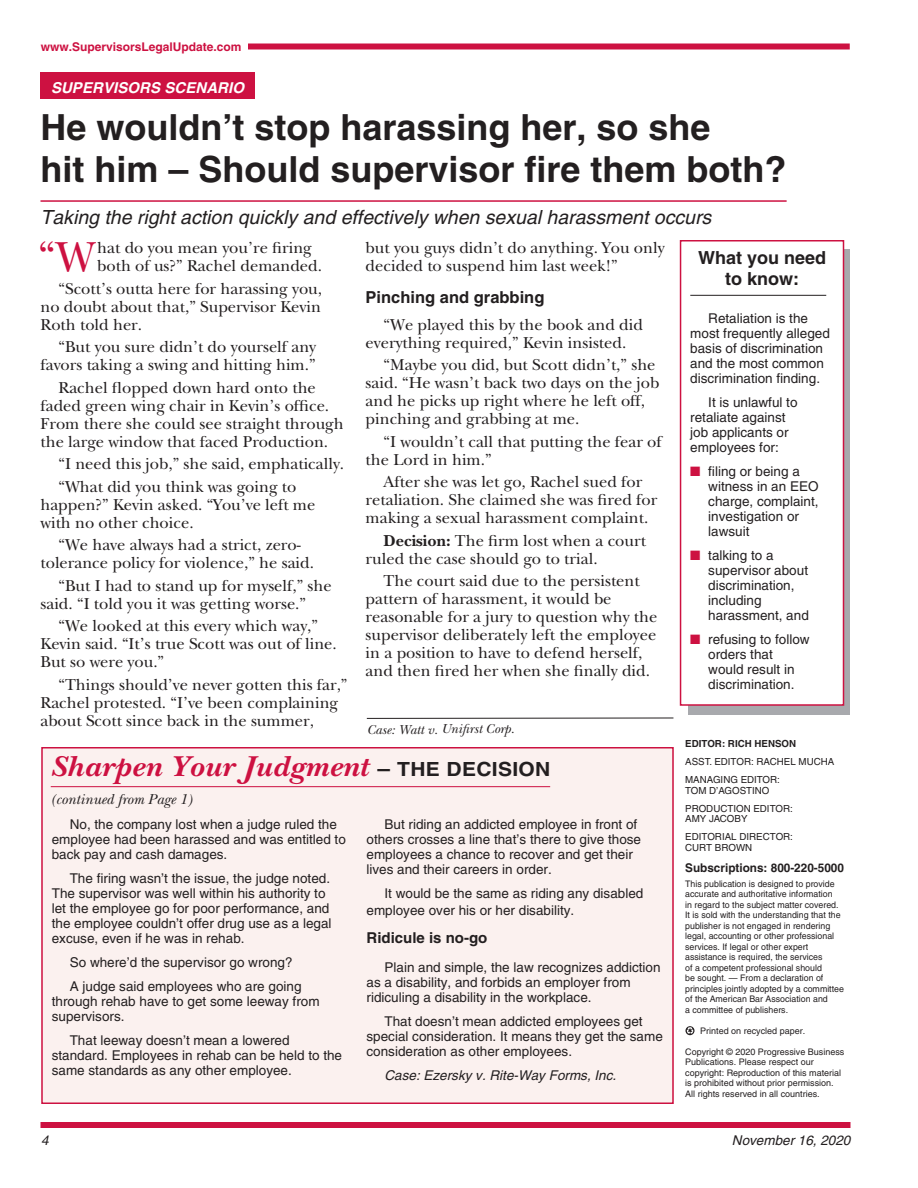
<style>
.page{position:relative;width:918px;height:1188px;background:#fff}
.page>*{position:absolute;margin:0;border:0;box-sizing:border-box;transform-origin:0 0}
.t1{font:43.8px "New Baskerville";color:#cd1141}
.t2{font:700 36px/42px "Helvetica";color:#231f20}
.t3{font:italic 700 30px "New Baskerville";letter-spacing:.015em;color:#cd1141;scale:1.08 1}
.t4{font:italic 19.5px "Helvetica";color:#231f20}
.t5{font:700 18px/21px "Helvetica";color:#231f20;text-align:center}
.t6{font:16.5px/18px "New Baskerville";color:#231f20}
.t7{font:700 16.5px "Helvetica";color:#231f20}
.t8{font:italic 15px "New Baskerville";color:#231f20}
.t9{font:italic 700 15px "Helvetica";letter-spacing:.005em;color:#fff}
.t10{font:700 15px "Helvetica";color:#231f20}
.t11{font:13.5px/15px "Helvetica";color:#231f20}
.t12{font:italic 13.5px "Helvetica";color:#231f20}
.t13{font:italic 13.5px "New Baskerville";color:#231f20}
.t14{font:700 12px "Helvetica";color:#cd1141}
.t15{font:700 12px "Helvetica";color:#231f20}
.t16{font:9.75px/18px "Helvetica";color:#231f20}
.t17{font:700 9.75px "Helvetica";color:#231f20}
.t18{font:9px/10.5px "Helvetica";color:#231f20}
.s1{font-weight:700}
.s2{font-family:"Helvetica";font-style:normal;font-size:21px;color:#231f20}
.s3{font-family:"Helvetica";font-style:normal;font-size:19.5px;color:#231f20}
.s4{color:#cd1141}
</style>
<div class="page">
<div style="left:42px;top:748px;width:631px;height:355px;background:#fbf1ef"></div>
<div style="left:41px;top:747px;width:633px;height:357px;border:2px solid #cd1141"></div>
<hr style="left:51px;top:786px;width:499px;height:1px;background:#cd1141">
<div style="left:688px;top:249px;width:162px;height:466px;background:#a8a9ad"></div>
<hr style="left:40px;top:200px;width:747px;height:2px;background:#cd1141">
<div style="left:41px;top:44px;width:809px;height:6px;background:#cd1141"></div>
<hr style="left:367px;top:718px;width:306px;height:1px;background:#231f20">
<div style="left:40px;top:1122px;width:810px;height:6px;background:#cd1141"></div>
<div style="left:41px;top:38px;width:207px;height:18px;background:#fff"></div>
<div style="left:681px;top:241px;width:163px;height:464px;background:#fff"></div>
<hr style="left:690px;top:295px;width:136px;height:1px;background:#231f20">
<div style="left:680px;top:240px;width:164px;height:466px;border:2px solid #cd1141"></div>
<svg style="left:685px;top:1026px;width:10px;height:9px"></svg>
<div style="left:40px;top:72px;width:215px;height:27px;background:#cd1141"></div>
<p class="t14" style="left:41px;top:40px;width:202px">www.SupervisorsLegalUpdate.com</p>
<p class="t9" style="left:51px;top:78px;width:195px">SUPERVISORS SCENARIO</p>
<h2 class="t2" style="left:40px;top:106px;width:748px">He wouldn’t stop harassing her, so she<br>hit him – Should supervisor fire them both?</h2>
<p class="t4" style="left:40px;top:206px;width:672px">Taking the right action quickly and effectively when sexual harassment occurs</p>
<h1 class="t1" style="left:38px;top:231px;width:58px">“W</h1>
<p class="t6" style="left:97px;top:239px;width:226px">hat do you mean you’re firing both of us?” Rachel demanded.</p>
<p class="t6" style="left:41px;top:279px;width:283px;text-align:justify;text-indent:18px">“Scott’s outta here for harassing you, no doubt about that,” Supervisor Kevin Roth told her.</p>
<p class="t6" style="left:41px;top:338px;width:277px;text-align:right">“But you sure didn’t do yourself any favors taking a swing and hitting him.”</p>
<p class="t6" style="left:41px;top:378px;width:305px;text-indent:18px">Rachel flopped down hard onto the faded green wing chair in Kevin’s office.<br>From there she could see straight through the large window that faced Production.</p>
<p class="t6" style="left:59px;top:453px;width:287px;line-height:22.5px">“I need this job,” she said, emphatically. “What did you think was going to</p>
<p class="t6" style="left:41px;top:495px;width:276px">happen?” Kevin asked. “You’ve left me with no other choice.</p>
<p class="t6" style="left:41px;top:536px;width:275px;text-align:center">“We have always had a strict, zero&shy;tolerance policy for violence,” he said.</p>
<p class="t6" style="left:41px;top:576px;width:293px;text-indent:18px">“But I had to stand up for myself,” she said. “I told you it was getting worse.”</p>
<p class="t6" style="left:41px;top:617px;width:298px;text-indent:18px">“We looked at this every which way,”<br>Kevin said. “It’s true Scott was out of line.<br>But so were you.”</p>
<p class="t6" style="left:41px;top:675px;width:309px;text-indent:18px">“Things should’ve never gotten this far,”<br>Rachel protested. “I’ve been complaining about Scott since back in the summer,</p>
<p class="t6" style="left:366px;top:239px;width:300px">but you guys didn’t do anything. You only decided to suspend him last week!”</p>
<p class="t7" style="left:366px;top:287px;width:180px">Pinching and grabbing</p>
<p class="t6" style="left:366px;top:315px;width:279px;text-indent:18px">“We played this by the book and did everything required,” Kevin insisted.</p>
<p class="t6" style="left:366px;top:356px;width:295px;text-indent:18px">“Maybe you did, but Scott didn’t,” she said. “He wasn’t back two days on the job and he picks up right where he left off, pinching and grabbing at me.</p>
<p class="t6" style="left:366px;top:432px;width:298px;text-indent:18px">“I wouldn’t call that putting the fear of the Lord in him.”</p>
<p class="t6" style="left:366px;top:473px;width:293px;text-align:center">After she was let go, Rachel sued for retaliation. She claimed she was fired for making a sexual harassment complaint.</p>
<p class="t6" style="left:366px;top:531px;width:282px;text-indent:18px"><span class="s1">Decision:</span> The firm lost when a court ruled the case should go to trial.</p>
<p class="t6" style="left:366px;top:572px;width:293px;text-indent:18px">The court said due to the persistent pattern of harassment, it would be reasonable for a jury to question why the supervisor deliberately left the employee in a position to have to defend herself, and then fired her when she finally did.</p>
<p class="t13" style="left:367px;top:721px;width:149px">Case: Watt v. Unifirst Corp.</p>
<h3 class="t3" style="left:51px;top:749px;width:464px">Sharpen Your Judgment <span class="s2">–</span> <span class="s3">THE DECISION</span></h3>
<p class="t8" style="left:51px;top:791px;width:143px">(continued from Page 1)</p>
<p class="t11" style="left:52px;top:817px;width:296px;text-indent:18px">No, the company lost when a judge ruled the employee had been harassed and was entitled to back pay and cash damages.</p>
<p class="t11" style="left:52px;top:871px;width:281px;text-indent:18px">The firing wasn’t the issue, the judge noted.<br>The supervisor was well within his authority to let the employee go for poor performance, and the employee couldn’t offer drug use as a legal excuse, even if he was in rehab.</p>
<p class="t11" style="left:70px;top:951px;width:233px;line-height:24px">So where’d the supervisor go wrong?<br>A judge said employees who are going</p>
<p class="t11" style="left:52px;top:994px;width:269px">through rehab have to get some leeway from supervisors.</p>
<p class="t11" style="left:52px;top:1033px;width:292px;text-indent:18px">That leeway doesn’t mean a lowered standard. Employees in rehab can be held to the same standards as any other employee.</p>
<p class="t11" style="left:367px;top:817px;width:276px;text-indent:18px">But riding an addicted employee in front of others crosses a line that’s there to give those employees a chance to recover and get their lives and their careers in order.</p>
<p class="t11" style="left:367px;top:885px;width:278px;line-height:16.5px;text-indent:18px">It would be the same as riding any disabled employee over his or her disability.</p>
<p class="t10" style="left:367px;top:929px;width:122px">Ridicule is no-go</p>
<p class="t11" style="left:367px;top:960px;width:296px;text-indent:18px">Plain and simple, the law recognizes addiction as a disability, and forbids an employer from ridiculing a disability in the workplace.</p>
<p class="t11" style="left:367px;top:1014px;width:298px;text-indent:18px">That doesn’t mean addicted employees get special consideration. It means they get the same consideration as other employees.</p>
<p class="t12" style="left:385px;top:1067px;width:233px">Case: Ezersky v. Rite-Way Forms, Inc.</p>
<p class="t5" style="left:698px;top:247px;width:130px">What you need to know:</p>
<p class="t11" style="left:690px;top:311px;width:141px;text-indent:18px">Retaliation is the most frequently alleged basis of discrimination and the most common discrimination finding.</p>
<p class="t11" style="left:690px;top:395px;width:109px;text-indent:18px">It is unlawful to retaliate against job applicants or employees for:</p>
<p class="t11" style="left:708px;top:464px;width:112px;text-indent:-18px"><span class="s4">■</span> filing or being a witness in an EEO charge, complaint, investigation or lawsuit</p>
<p class="t11" style="left:708px;top:548px;width:102px;text-indent:-18px"><span class="s4">■</span> talking to a supervisor about discrimination, including harassment, and</p>
<p class="t11" style="left:708px;top:632px;width:103px;text-indent:-18px"><span class="s4">■</span> refusing to follow orders that would result in discrimination.</p>
<p class="t17" style="left:685px;top:738px;width:113px">EDITOR: RICH HENSON</p>
<p class="t16" style="left:685px;top:753px;width:151px">ASST. EDITOR: RACHEL MUCHA<br>MANAGING EDITOR:</p>
<p class="t16" style="left:685px;top:781px;width:109px">TOM D’AGOSTINO<br>PRODUCTION EDITOR:</p>
<p class="t16" style="left:685px;top:810px;width:109px">AMY JACOBY<br>EDITORIAL DIRECTOR:</p>
<p class="t16" style="left:685px;top:838px;width:69px">CURT BROWN</p>
<p class="t15" style="left:685px;top:860px;width:160px">Subscriptions: 800-220-5000</p>
<p class="t18" style="left:685px;top:878px;width:160px">This publication is designed to provide accurate and authoritative information<br>in regard to the subject matter covered.<br>It is sold with the understanding that the publisher is not engaged in rendering legal, accounting or other professional services. If legal or other expert assistance is required, the services<br>of a competent professional should<br>be sought. — From a declaration of principles jointly adopted by a committee of the American Bar Association and<br>a committee of publishers.</p>
<p class="t18" style="left:700px;top:1025px;width:107px">Printed on recycled paper.</p>
<p class="t18" style="left:685px;top:1046px;width:161px">Copyright © 2020 Progressive Business Publications. Please respect our copyright: Reproduction of this material is prohibited without prior permission.<br>All rights reserved in all countries.</p>
<p class="t12" style="left:41px;top:1132px;width:9px">4</p>
<p class="t12" style="left:732px;top:1132px;width:120px">November 16, 2020</p>
</div>
